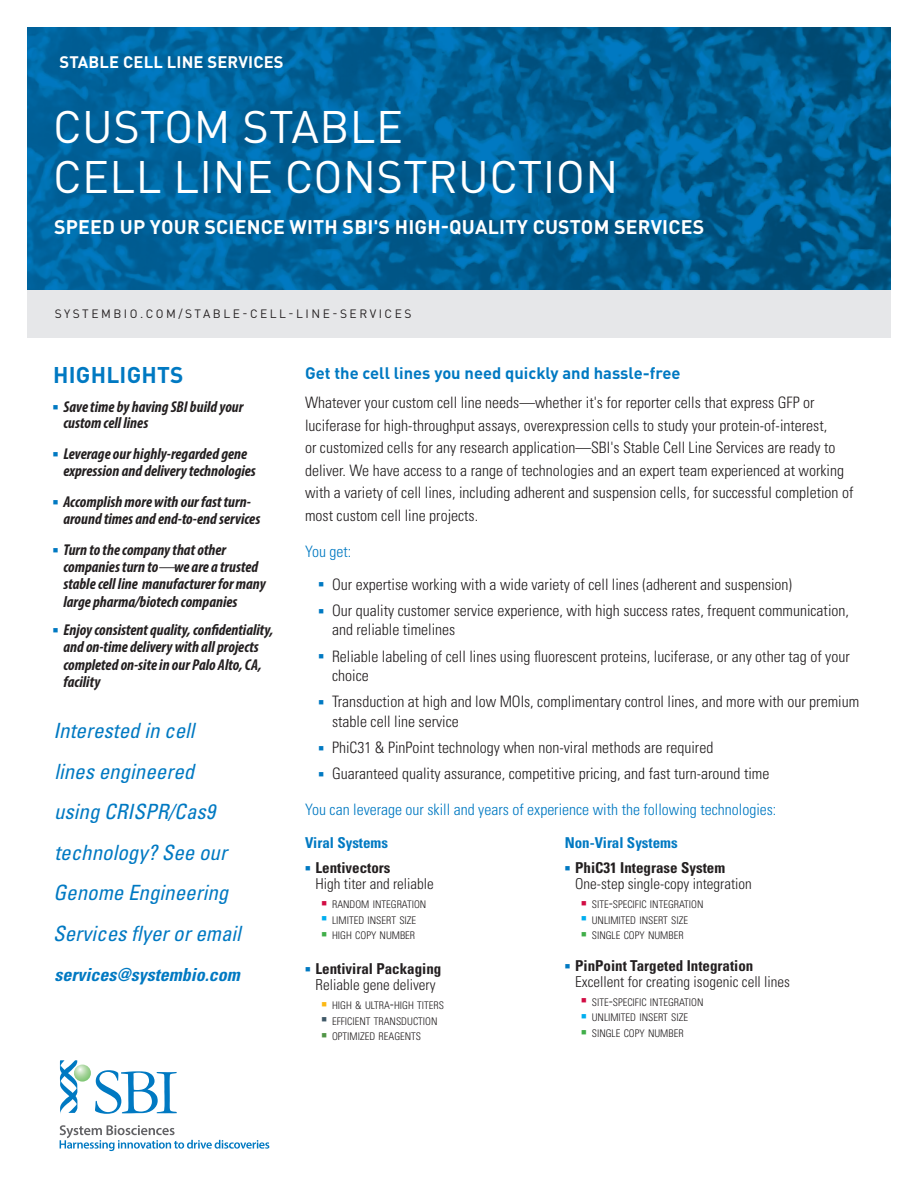
<style>
.page{position:relative;width:918px;height:1188px;background:#fff}
.page>*{position:absolute;margin:0;border:0;box-sizing:border-box;transform-origin:0 0}
.t1{font:45px "DINOT";letter-spacing:.01em;color:#fff}
.t2{font:700 22.5px "DINOT";letter-spacing:.01em;color:#0079c2}
.t3{font:italic condensed 21px/40.5px "Univers LT Std";color:#0079c2}
.t4{font:700 19.5px "DINOT";letter-spacing:.01em;color:#fff}
.t5{font:italic 700 condensed 18px "Univers LT Std";color:#0079c2}
.Body_Copy_01{font:700 16.5px "DINOT";color:#0079c2}
.t6{font:700 16.5px "DINOT";letter-spacing:.01em;color:#fff}
.Body_Copy_01-2{font:300 condensed 15.75px/22.5px "Univers LT Std";color:#231f20}
.Body_Copy_01-3{font:italic 700 condensed 15.75px/17.2px "Myriad Pro";color:#231f20}
.Body_Copy_01-4{font:300 condensed 15.75px "Univers LT Std";color:#0079c2}
.Body_Copy_01-5{font:300 condensed 15px "Univers LT Std";color:#231f20}
.Body_Copy_01-6{font:700 condensed 15px "Univers LT Std";color:#231f20}
.t7{font:700 condensed 15px "Univers LT Std";color:#0079c2}
.t8{font:12px "DINOT";letter-spacing:.21em;color:#231f20}
.Body_Copy_01-7{font:300 condensed 10.5px "Univers LT Std";color:#231f20}
.s1{color:#0079c2}
.s2{font-family:"Univers LT Std";font-weight:400}
.s3{font-size:15px}
</style>
<div class="page">
<div style="left:27px;top:290px;width:864px;height:48px;background:#e6e7e9"></div>
<svg style="left:95px;top:1070px;width:82px;height:44px"></svg>
<svg style="left:60px;top:1060px;width:17px;height:54px"></svg>
<svg style="left:74px;top:1065px;width:17px;height:17px"></svg>
<svg style="left:60px;top:1125px;width:209px;height:26px"></svg>
<svg style="left:27px;top:27px;width:864px;height:263px;background:#006198"></svg>
<p class="t6" style="left:59px;top:51px;width:226px">STABLE CELL LINE SERVICES</p>
<p class="t1" style="left:53px;top:99px;width:352px">CUSTOM STABLE</p>
<p class="t1" style="left:53px;top:148px;width:567px">CELL LINE CONSTRUCTION</p>
<p class="t4" style="left:54px;top:214px;width:652px">SPEED UP YOUR SCIENCE WITH SBI'S HIGH-QUALITY CUSTOM SERVICES</p>
<p class="t8" style="left:55px;top:306px;width:358px">SYSTEMBIO.COM/STABLE-CELL-LINE-SERVICES</p>
<p class="t2" style="left:53px;top:361px;width:132px">HIGHLIGHTS</p>
<p class="Body_Copy_01-3" style="left:63px;top:399px;width:182px;line-height:15.8px;text-indent:-10px"><span class="s1">■</span> Save time by having SBI build your custom cell lines</p>
<p class="Body_Copy_01-3" style="left:63px;top:445px;width:194px;text-indent:-10px"><span class="s1">■</span> Leverage our highly-regarded gene expression and delivery technologies</p>
<p class="Body_Copy_01-3" style="left:63px;top:493px;width:198px;text-indent:-10px"><span class="s1">■</span> Accomplish more with our fast turn&shy;around times and end-to-end services</p>
<p class="Body_Copy_01-3" style="left:63px;top:541px;width:204px;text-indent:-10px"><span class="s1">■</span> Turn to the company that other companies turn to<span class="s2">—</span>we are a trusted stable cell line manufacturer for many large pharma/biotech companies</p>
<p class="Body_Copy_01-3" style="left:63px;top:621px;width:212px;text-indent:-10px"><span class="s1">■</span> Enjoy consistent quality, confidentiality, and on-time delivery with all projects completed on-site in our Palo Alto, CA, facility</p>
<p class="t3" style="left:53px;top:710px;width:189px">Interested in cell<br>lines engineered using CRISPR/Cas9 technology? See our<br>Genome Engineering<br>Services flyer or email</p>
<p class="t5" style="left:55px;top:964px;width:187px">services@systembio.com</p>
<p class="Body_Copy_01" style="left:305px;top:362px;width:377px">Get the cell lines you need quickly and hassle-free</p>
<p class="Body_Copy_01-2" style="left:305px;top:391px;width:550px">Whatever your custom cell line needs—whether it's for reporter cells that express GFP or luciferase for high-throughput assays, overexpression cells to study your protein-of-interest,<br>or customized cells for any research application—SBI's Stable Cell Line Services are ready to deliver. We have access to a range of technologies and an expert team experienced at working with a variety of cell lines, including adherent and suspension cells, for successful completion of most custom cell line projects.</p>
<p class="Body_Copy_01-4" style="left:305px;top:542px;width:48px">You get:</p>
<p class="Body_Copy_01-2" style="left:319px;top:573px;width:475px"><span class="s1">■</span> Our expertise working with a wide variety of cell lines (adherent and suspension)</p>
<p class="Body_Copy_01-2" style="left:332px;top:601px;width:518px;line-height:19.5px;text-indent:-14px"><span class="s1">■</span> Our quality customer service experience, with high success rates, frequent communication, and reliable timelines</p>
<p class="Body_Copy_01-2" style="left:332px;top:646px;width:519px;line-height:19.5px;text-indent:-14px"><span class="s1">■</span> Reliable labeling of cell lines using fluorescent proteins, luciferase, or any other tag of your choice</p>
<p class="Body_Copy_01-2" style="left:332px;top:692px;width:529px;line-height:19.5px;text-indent:-14px"><span class="s1">■</span> Transduction at high and low MOIs, complimentary control lines, and more with our premium stable cell line service</p>
<p class="Body_Copy_01-2" style="left:319px;top:736px;width:396px"><span class="s1">■</span> PhiC31 &amp; PinPoint technology when non-viral methods are required</p>
<p class="Body_Copy_01-2" style="left:319px;top:763px;width:452px"><span class="s1">■</span> Guaranteed quality assurance, competitive pricing, and fast turn-around time</p>
<p class="Body_Copy_01-4" style="left:305px;top:800px;width:473px">You can leverage our skill and years of experience with the following technologies:</p>
<p class="t7" style="left:305px;top:834px;width:85px">Viral Systems</p>
<p class="Body_Copy_01-6" style="left:305px;top:859px;width:87px"><span class="s1">■</span> Lentivectors</p>
<p class="Body_Copy_01-5" style="left:316px;top:875px;width:120px">High titer and reliable</p>
<p class="Body_Copy_01-7" style="left:322px;top:898px;width:106px"><sup>■</sup> RANDOM INTEGRATION</p>
<p class="Body_Copy_01-7" style="left:322px;top:914px;width:96px"><sup>■</sup> LIMITED INSERT SIZE</p>
<p class="Body_Copy_01-7" style="left:322px;top:929px;width:95px"><sup>■</sup> HIGH COPY NUMBER</p>
<p class="Body_Copy_01-6" style="left:305px;top:960px;width:138px"><span class="s1">■</span> Lentiviral Packaging</p>
<p class="Body_Copy_01-5" style="left:316px;top:976px;width:121px">Reliable gene delivery</p>
<p class="Body_Copy_01-7" style="left:322px;top:999px;width:124px"><sup>■</sup> HIGH &amp; ULTRA<span class="s3">-</span>HIGH TITERS</p>
<p class="Body_Copy_01-7" style="left:322px;top:1015px;width:117px"><sup>■</sup> EFFICIENT TRANSDUCTION</p>
<p class="Body_Copy_01-7" style="left:322px;top:1030px;width:101px"><sup>■</sup> OPTIMIZED REAGENTS</p>
<p class="t7" style="left:565px;top:834px;width:115px">Non-Viral Systems</p>
<p class="Body_Copy_01-6" style="left:565px;top:859px;width:162px"><span class="s1">■</span> PhiC31 Integrase System</p>
<p class="Body_Copy_01-5" style="left:575px;top:875px;width:178px">One-step single-copy integration</p>
<p class="Body_Copy_01-7" style="left:581px;top:898px;width:124px"><sup>■</sup> SITE<span class="s3">-</span>SPECIFIC INTEGRATION</p>
<p class="Body_Copy_01-7" style="left:581px;top:914px;width:108px"><sup>■</sup> UNLIMITED INSERT SIZE</p>
<p class="Body_Copy_01-7" style="left:581px;top:929px;width:104px"><sup>■</sup> SINGLE COPY NUMBER</p>
<p class="Body_Copy_01-6" style="left:565px;top:956px;width:190px"><span class="s1">■</span> PinPoint Targeted Integration</p>
<p class="Body_Copy_01-5" style="left:575px;top:972px;width:216px">Excellent for creating isogenic cell lines</p>
<p class="Body_Copy_01-7" style="left:581px;top:996px;width:124px"><sup>■</sup> SITE<span class="s3">-</span>SPECIFIC INTEGRATION</p>
<p class="Body_Copy_01-7" style="left:581px;top:1011px;width:108px"><sup>■</sup> UNLIMITED INSERT SIZE</p>
<p class="Body_Copy_01-7" style="left:581px;top:1027px;width:104px"><sup>■</sup> SINGLE COPY NUMBER</p>
</div>
